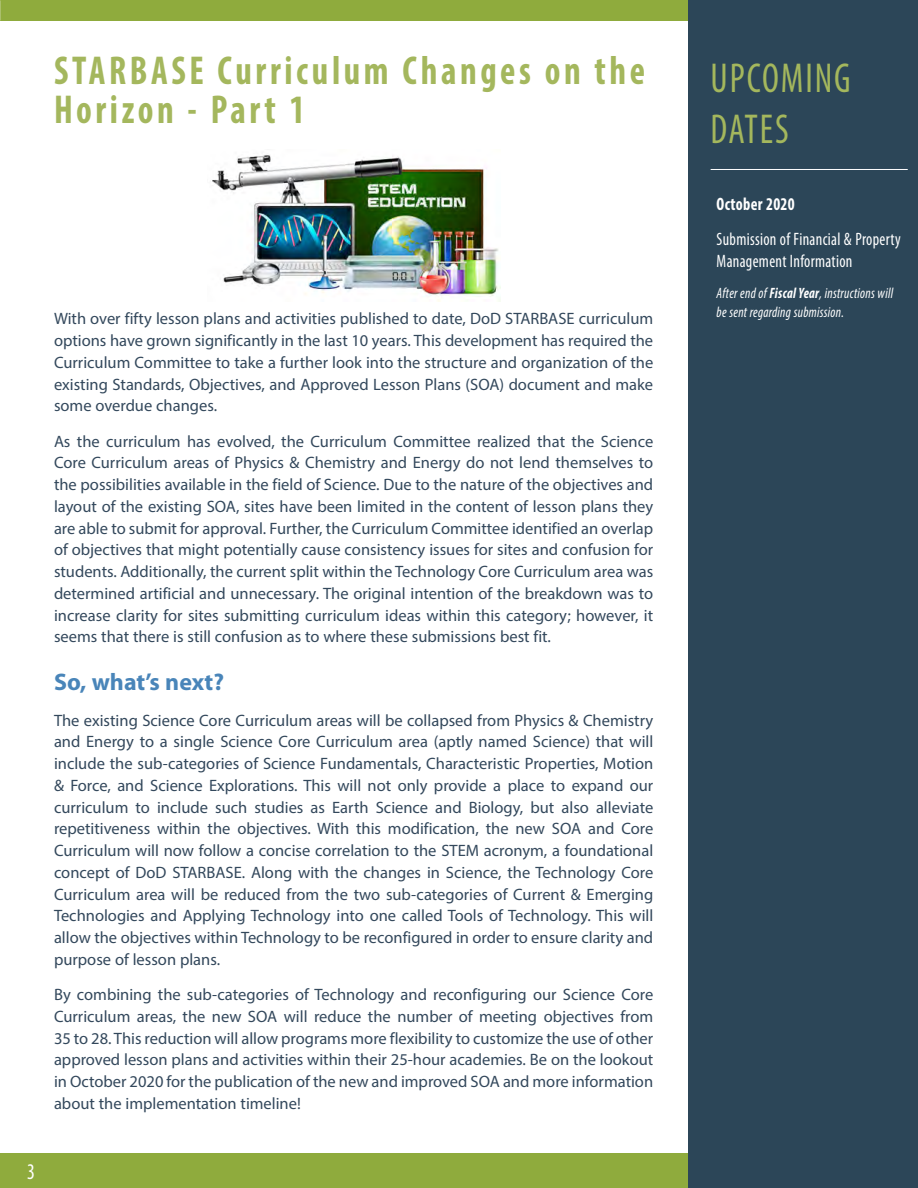
<style>
.page{position:relative;width:918px;height:1188px;background:#fff}
.page>*{position:absolute;margin:0;border:0;box-sizing:border-box;transform-origin:0 0}
.Front_Page_Quote{font:condensed 42px/50.6px "Myriad Pro";letter-spacing:.05em;color:#a4b75d;scale:.9 1}
.Article_Title{font:700 condensed 40.5px/39px "Myriad Pro";letter-spacing:.1em;color:#a4b75d;scale:.9 1}
.Header-_Level_2{font:700 24px "Myriad Pro";color:#4985b9}
.t1{font:condensed 22.5px "Myriad Pro";color:#fff;scale:.9 1}
.Front_Page_Quote-2{font:condensed 18px/21.8px "Myriad Pro";letter-spacing:.02em;color:#fff;scale:.9 1}
.Front_Page_Quote-3{font:700 condensed 18px "Myriad Pro";letter-spacing:.02em;color:#fff;scale:.9 1}
.Body_Paragraphs{font:16.5px/21.8px "Myriad Pro";color:#33485c;text-align:justify}
.Front_Page_Quote-4{font:italic condensed 15px/18px "Myriad Pro";letter-spacing:.02em;color:#fff;scale:.9 1}
.s1{font-weight:700}
</style>
<div class="page">
<div style="left:0;top:0;width:864px;height:20px;background:#8fab3d"></div>
<div style="left:0;top:1153px;width:688px;height:35px;background:#8fab3d"></div>
<svg style="left:0;top:0;width:1px;height:20px"></svg>
<div style="left:688px;top:0;width:230px;height:1188px;background:#2c4658"></div>
<img style="left:212px;top:155px;width:288px;height:146px">
<hr style="left:711px;top:169px;width:197px;height:1px;background:#fff">
<p class="Article_Title" style="left:54px;top:51px;width:658px">STARBASE Curriculum Changes on the<br>Horizon - Part 1</p>
<p class="Body_Paragraphs" style="left:54px;top:308px;width:601px">With over fifty lesson plans and activities published to date, DoD STARBASE curriculum options have grown significantly in the last 10 years. This development has required the Curriculum Committee to take a further look into the structure and organization of the existing Standards, Objectives, and Approved Lesson Plans (SOA) document and make some overdue changes.</p>
<p class="Body_Paragraphs" style="left:54px;top:430px;width:601px">As the curriculum has evolved, the Curriculum Committee realized that the Science Core Curriculum areas of Physics &amp; Chemistry and Energy do not lend themselves to the possibilities available in the field of Science. Due to the nature of the objectives and layout of the existing SOA, sites have been limited in the content of lesson plans they are able to submit for approval. Further, the Curriculum Committee identified an overlap of objectives that might potentially cause consistency issues for sites and confusion for students. Additionally, the current split within the Technology Core Curriculum area was determined artificial and unnecessary. The original intention of the breakdown was to increase clarity for sites submitting curriculum ideas within this category; however, it seems that there is still confusion as to where these submissions best fit.</p>
<p class="Header-_Level_2" style="left:54px;top:667px;width:172px">So, what’s next?</p>
<p class="Body_Paragraphs" style="left:54px;top:709px;width:601px">The existing Science Core Curriculum areas will be collapsed from Physics &amp; Chemistry and Energy to a single Science Core Curriculum area (aptly named Science) that will include the sub-categories of Science Fundamentals, Characteristic Properties, Motion &amp; Force, and Science Explorations. This will not only provide a place to expand our curriculum to include such studies as Earth Science and Biology, but also alleviate repetitiveness within the objectives. With this modification, the new SOA and Core Curriculum will now follow a concise correlation to the STEM acronym, a foundational concept of DoD STARBASE. Along with the changes in Science, the Technology Core Curriculum area will be reduced from the two sub-categories of Current &amp; Emerging Technologies and Applying Technology into one called Tools of Technology. This will allow the objectives within Technology to be reconfigured in order to ensure clarity and purpose of lesson plans.</p>
<p class="Body_Paragraphs" style="left:54px;top:983px;width:601px">By combining the sub-categories of Technology and reconfiguring our Science Core Curriculum areas, the new SOA will reduce the number of meeting objectives from 35 to 28. This reduction will allow programs more flexibility to customize the use of other approved lesson plans and activities within their 25-hour academies. Be on the lookout in October 2020 for the publication of the new and improved SOA and more information about the implementation timeline!</p>
<h3 class="t1" style="left:27px;top:1158px;width:10px">3</h3>
<p class="Front_Page_Quote" style="left:711px;top:53px;width:157px">UPCOMING<br>DATES</p>
<p class="Front_Page_Quote-3" style="left:717px;top:193px;width:88px">October 2020</p>
<p class="Front_Page_Quote-2" style="left:717px;top:228px;width:206px">Submission of Financial &amp; Property<br>Management Information</p>
<p class="Front_Page_Quote-4" style="left:717px;top:284px;width:198px">After end of <span class="s1">Fiscal Year</span>, instructions will be sent regarding submission.</p>
</div>
